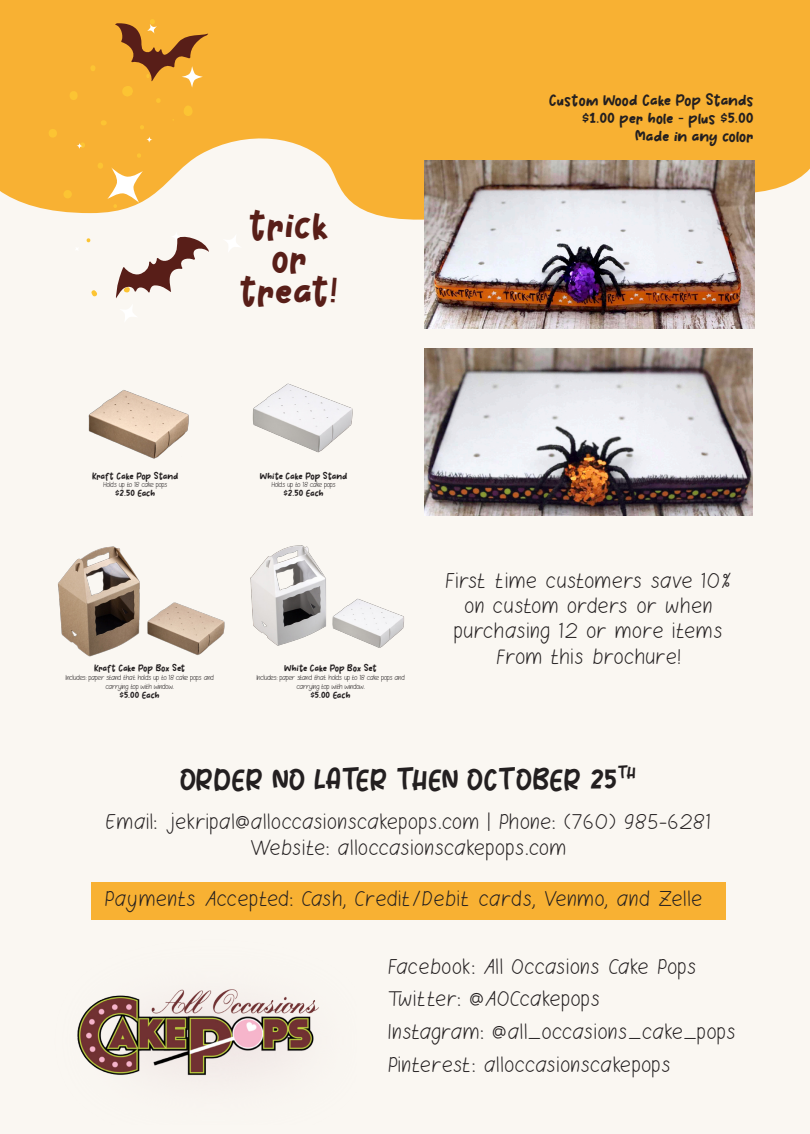
<style>
.page{position:relative;width:810px;height:1134px;background:#faf7f2}
.page>*{position:absolute;margin:0;border:0;box-sizing:border-box;transform-origin:0 0}
.t1{font:41.55px/33px "Cute Unicorn";color:#581e18;text-align:center}
.t2{font:31.2px "Cute Unicorn";color:#231f20}
.t3{font:21px/25.2px "Ageng Sans";letter-spacing:.075em;color:#231f20;text-align:center}
.t4{font:16.5px/18px "Cute Unicorn";color:#231f20;text-align:right}
.t5{font:10.05px "Cute Unicorn";color:#231f20}
.t6{font:10.05px "Cute Unicorn";letter-spacing:-.025em;color:#231f20}
.t7{font:7.2px/9px "Ageng Sans";color:#231f20;text-align:center}
</style>
<div class="page">
<svg style="left:0;top:0;width:810px;height:221px;background:#f8b949"></svg>
<img style="left:77px;top:989px;width:242px;height:87px">
<div style="left:91px;top:882px;width:635px;height:38px;background:#f8b133"></div>
<img style="left:88px;top:390px;width:101px;height:69px">
<img style="left:252px;top:383px;width:101px;height:70px">
<img style="left:58px;top:546px;width:167px;height:111px">
<img style="left:250px;top:545px;width:154px;height:103px">
<img style="left:424px;top:161px;width:330px;height:168px">
<img style="left:424px;top:348px;width:329px;height:168px">
<svg style="left:101px;top:120px;width:6px;height:6px"></svg>
<svg style="left:139px;top:125px;width:6px;height:4px"></svg>
<svg style="left:90px;top:65px;width:6px;height:7px"></svg>
<svg style="left:86px;top:238px;width:5px;height:4px"></svg>
<div style="left:63px;top:190px;width:9px;height:8px;background:#fcc433;border-radius:50%"></div>
<svg style="left:47px;top:129px;width:11px;height:9px"></svg>
<svg style="left:70px;top:90px;width:8px;height:10px"></svg>
<div style="left:184px;top:106px;width:9px;height:10px;background:#fcc433;border-radius:4px"></div>
<svg style="left:91px;top:290px;width:6px;height:7px"></svg>
<svg style="left:115px;top:19px;width:94px;height:84px;background:#d99631"></svg>
<svg style="left:97px;top:153px;width:46px;height:55px"></svg>
<svg style="left:225px;top:236px;width:15px;height:16px"></svg>
<svg style="left:116px;top:234px;width:93px;height:87px"></svg>
<svg style="left:146px;top:136px;width:7px;height:7px"></svg>
<svg style="left:76px;top:142px;width:10px;height:7px"></svg>
<h1 class="t1" style="left:240px;top:207px;width:101px">trick or treat!</h1>
<p class="t4" style="left:549px;top:91px;width:206px">Custom Wood Cake Pop Stands $1.00 per hole - plus $5.00<br>Made in any color</p>
<p class="t5" style="left:93px;top:469px;width:87px">Kraft Cake Pop Stand</p>
<p class="t7" style="left:104px;top:481px;width:65px">Holds up to 18 cake pops</p>
<p class="t5" style="left:115px;top:487px;width:42px">$2.50 Each</p>
<p class="t6" style="left:94px;top:661px;width:93px">Kraft Cake Pop Box Set</p>
<p class="t7" style="left:66px;top:673px;width:150px">Includes: paper stand that holds up to 18 cake pops and carrying top with window.</p>
<p class="t5" style="left:120px;top:688px;width:42px">$5.00 Each</p>
<p class="t5" style="left:260px;top:469px;width:89px">White Cake Pop Stand</p>
<p class="t7" style="left:272px;top:481px;width:65px">Holds up to 18 cake pops</p>
<p class="t5" style="left:284px;top:487px;width:42px">$2.50 Each</p>
<p class="t5" style="left:284px;top:661px;width:94px">White Cake Pop Box Set</p>
<p class="t7" style="left:257px;top:673px;width:150px">Includes: paper stand that holds up to 18 cake pops and carrying top with window.</p>
<p class="t5" style="left:311px;top:688px;width:42px">$5.00 Each</p>
<p class="t3" style="left:446px;top:570px;width:287px">First time customers save 10% on custom orders or when purchasing 12 or more items from this brochure!</p>
<h2 class="t2" style="left:181px;top:759px;width:457px">ORDER NO LATER THEN OCTOBER 25<sup>TH</sup></h2>
<p class="t3" style="left:106px;top:811px;width:606px">Email: jekripal@alloccasionscakepops.com | Phone: (760) 985-6281<br>Website: alloccasionscakepops.com</p>
<p class="t3" style="left:106px;top:888px;width:598px">Payments Accepted: Cash, Credit/Debit cards, Venmo, and Zelle</p>
<p class="t3" style="left:389px;top:952px;width:349px;line-height:32.7px;text-align:left">Facebook: All Occasions Cake Pops Twitter: @AOCcakepops<br>Instagram: @all_occasions_cake_pops Pinterest: alloccasionscakepops</p>
</div>
